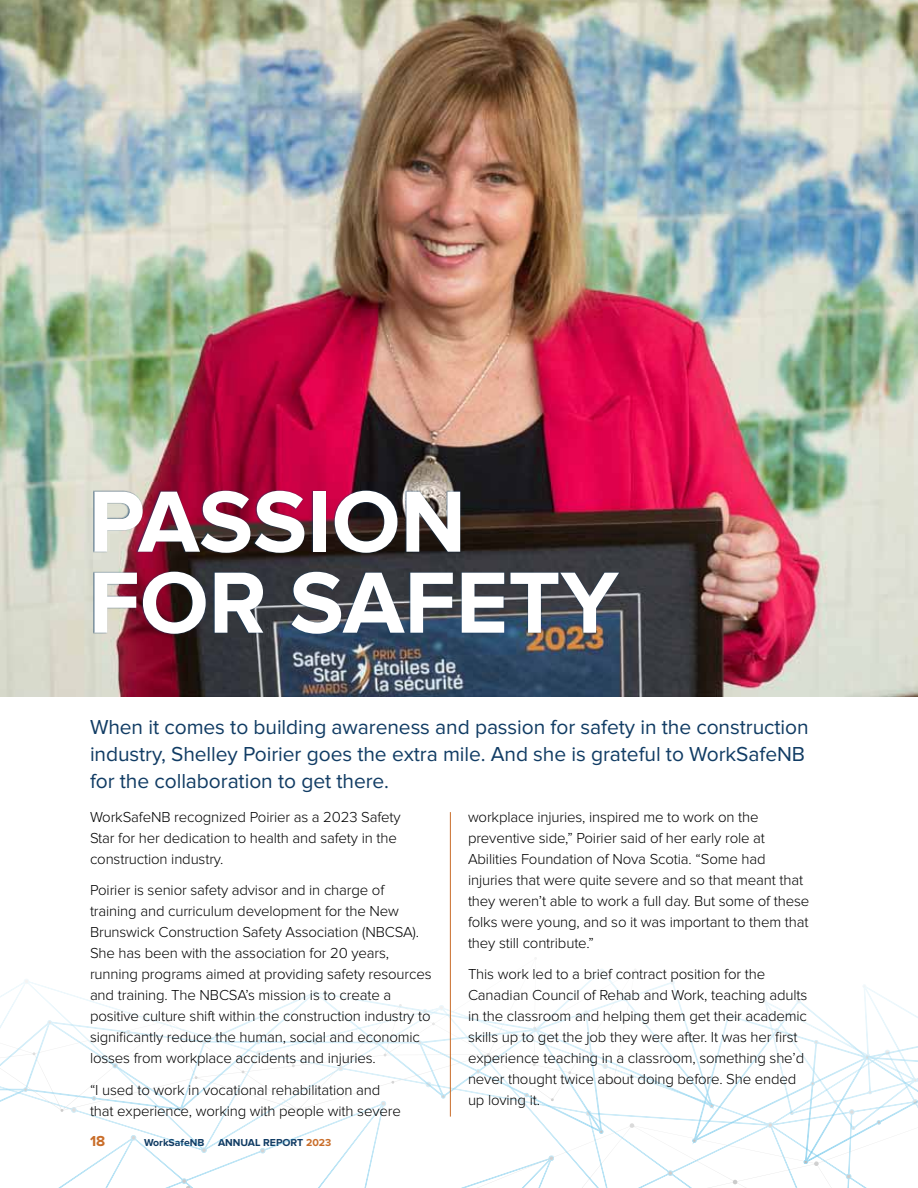
<style>
.page{position:relative;width:918px;height:1188px;background:#fff}
.page>*{position:absolute;margin:0;border:0;box-sizing:border-box;transform-origin:0 0}
.t1{font:700 90px/81px "Proxima Nova";color:#fff}
.t2{font:21px/27px "Proxima Nova";letter-spacing:-.005em;color:#113c64}
.t3{font:300 15px/21px "Proxima Nova";letter-spacing:-.01em;color:#000}
.t4{font:700 15px "Proxima Nova";color:#c96d29}
.t5{font:700 10.5px "Proxima Nova";color:#113c64}
.s1{color:#c96d29}
</style>
<div class="page">
<svg style="left:0;top:979px;width:66px;height:209px"></svg>
<svg style="left:66px;top:907px;width:801px;height:281px"></svg>
<svg style="left:733px;top:1180px;width:4px;height:4px"></svg>
<svg style="left:182px;top:1178px;width:9px;height:10px"></svg>
<svg style="left:692px;top:985px;width:226px;height:183px"></svg>
<svg style="left:630px;top:1123px;width:4px;height:5px"></svg>
<img style="left:0;top:0;width:918px;height:697px">
<div style="left:93px;top:490px;width:527px;height:145px;background:#113c64;opacity:.95"></div>
<hr style="left:450px;top:812px;width:1px;height:305px;background:#c96d29">
<h1 class="t1" style="left:88px;top:484px;width:532px">PASSION<br>FOR SAFETY</h1>
<h2 class="t2" style="left:90px;top:714px;width:720px">When it comes to building awareness and passion for safety in the construction industry, Shelley Poirier goes the extra mile. And she is grateful to WorkSafeNB for the collaboration to get there.</h2>
<p class="t3" style="left:90px;top:807px;width:312px">WorkSafeNB recognized Poirier as a 2023 Safety<br>Star for her dedication to health and safety in the construction industry.</p>
<p class="t3" style="left:90px;top:880px;width:343px">Poirier is senior safety advisor and in charge of training and curriculum development for the New Brunswick Construction Safety Association (NBCSA).<br>She has been with the association for 20 years, running programs aimed at providing safety resources and training. The NBCSA’s mission is to create a positive culture shift within the construction industry to significantly reduce the human, social and economic losses from workplace accidents and injuries.</p>
<p class="t3" style="left:90px;top:1080px;width:312px">“I used to work in vocational rehabilitation and that experience, working with people with severe</p>
<p class="t4" style="left:90px;top:1132px;width:17px">18</p>
<p class="t5" style="left:144px;top:1136px;width:62px">WorkSafeNB</p>
<p class="t5" style="left:218px;top:1136px;width:115px">ANNUAL REPORT <span class="s1">2023</span></p>
<p class="t3" style="left:468px;top:807px;width:343px">workplace injuries, inspired me to work on the preventive side,” Poirier said of her early role at Abilities Foundation of Nova Scotia. “Some had injuries that were quite severe and so that meant that they weren’t able to work a full day. But some of these folks were young, and so it was important to them that they still contribute.”</p>
<p class="t3" style="left:468px;top:964px;width:341px">This work led to a brief contract position for the Canadian Council of Rehab and Work, teaching adults in the classroom and helping them get their academic skills up to get the job they were after. It was her first experience teaching in a classroom, something she’d never thought twice about doing before. She ended up loving it.</p>
</div>
